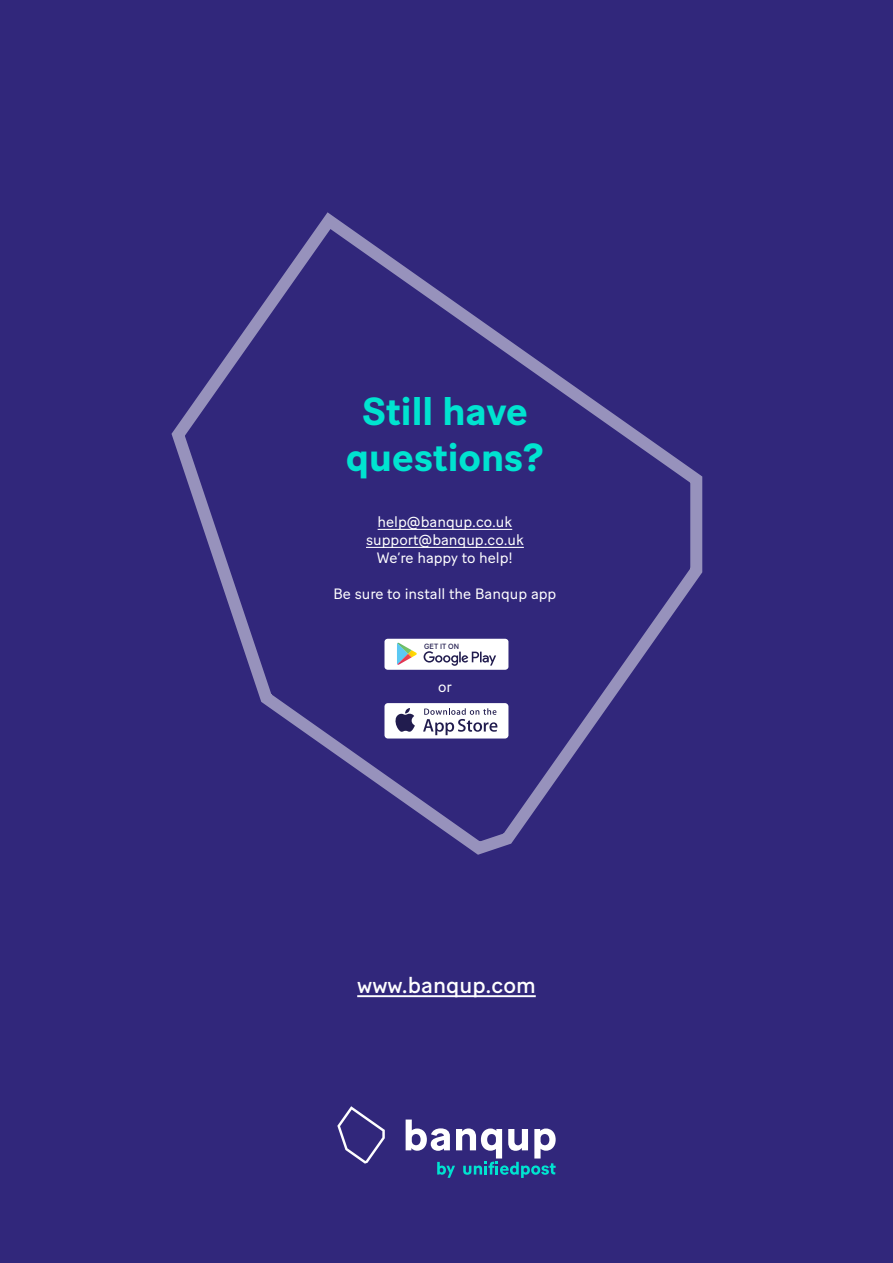
<style>
.page{position:relative;width:893px;height:1263px;background:#31277b}
.page>*{position:absolute;margin:0;border:0;box-sizing:border-box;transform-origin:0 0}
.t1{font:700 39px/46.8px "Baton Turbo";color:#00e3d0;text-align:center}
.t2{font:22.5px "Baton Turbo";color:#fff}
.t3{font:15px/18px "Baton Turbo";color:#fff;text-align:center}
.t4{font:7.5px "Baton Turbo";color:#211c4e}
</style>
<div class="page">
<svg style="left:171px;top:212px;width:532px;height:643px"></svg>
<hr style="left:357px;top:995px;width:179px;height:2px;background:#fff">
<hr style="left:378px;top:529px;width:134px;height:1px;background:#fff">
<hr style="left:366px;top:547px;width:158px;height:1px;background:#fff">
<div style="left:384px;top:639px;width:124px;height:31px;background:#fff;border-radius:3px"></div>
<svg style="left:424px;top:651px;width:72px;height:15px"></svg>
<svg style="left:397px;top:643px;width:20px;height:22px"></svg>
<div style="left:384px;top:703px;width:124px;height:35px;background:#fff;border-radius:4px"></div>
<svg style="left:395px;top:708px;width:20px;height:24px"></svg>
<svg style="left:423px;top:708px;width:74px;height:27px"></svg>
<svg style="left:337px;top:1106px;width:48px;height:58px"></svg>
<svg style="left:406px;top:1119px;width:150px;height:59px"></svg>
<h1 class="t1" style="left:346px;top:385px;width:199px">Still have questions?</h1>
<p class="t3" style="left:366px;top:512px;width:159px">help@banqup.co.uk support@banqup.co.uk<br>We’re happy to help!</p>
<p class="t3" style="left:333px;top:584px;width:224px">Be sure to install the Banqup app</p>
<p class="t4" style="left:424px;top:640px;width:36px">GET IT ON</p>
<p class="t3" style="left:438px;top:677px;width:15px">or</p>
<h2 class="t2" style="left:357px;top:968px;width:180px">www.banqup.com</h2>
</div>
